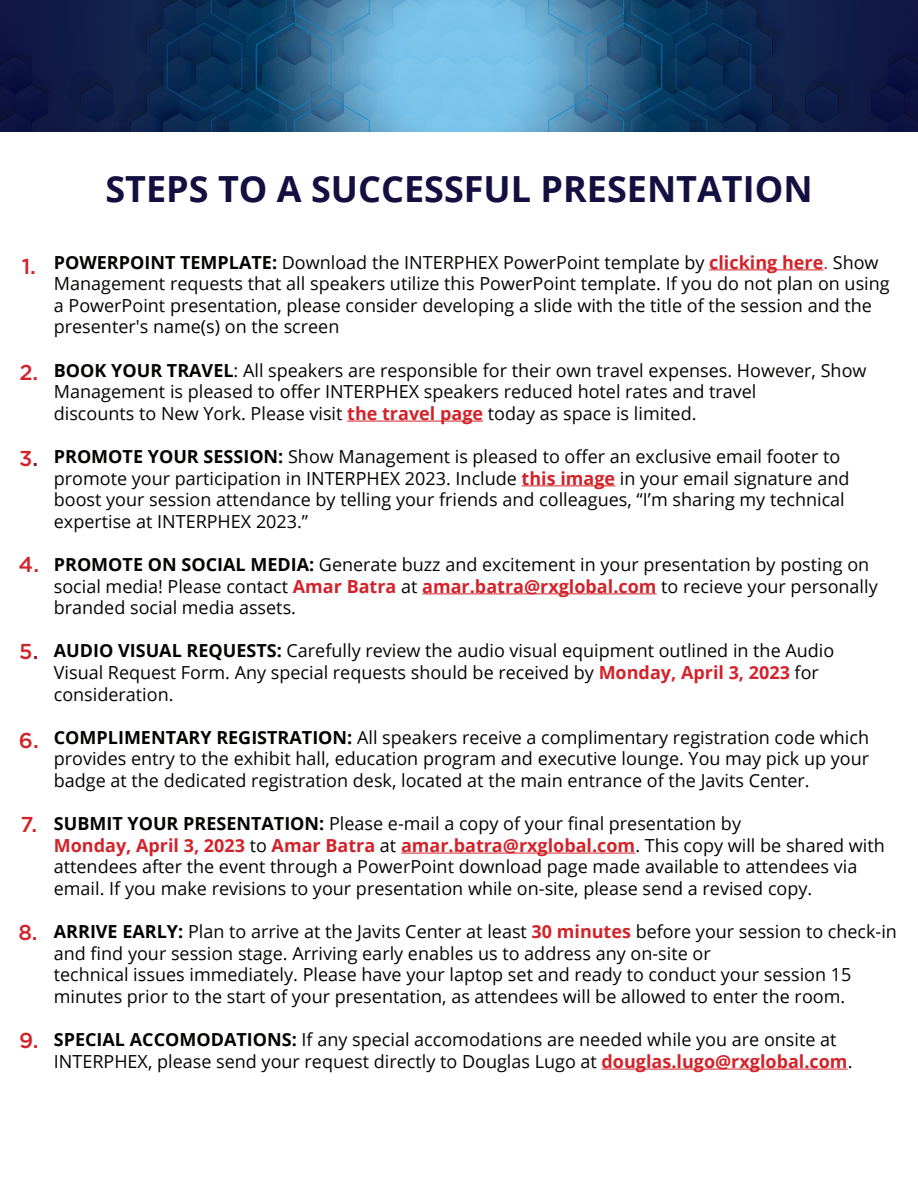
<style>
.page{position:relative;width:918px;height:1188px;background:#fff}
.page>*{position:absolute;margin:0;border:0;box-sizing:border-box;transform-origin:0 0}
.t1{font:700 36px "Open Sans";color:#131041}
.t2{font:500 21.6px "Gotham";color:#d2232a}
.t3{font:18px/21.6px "Open Sans";color:#040503}
.s1{color:#841519}
.s2{font-weight:700}
.s3{font-weight:700;color:#d2232a}
.s4{color:#d2232a}
</style>
<div class="page">
<img style="left:459px;top:0;width:459px;height:132px">
<img style="left:0;top:0;width:459px;height:132px">
<svg style="left:548px;top:0;width:204px;height:132px;background:#23547b"></svg>
<svg style="left:167px;top:0;width:203px;height:132px;background:#225279"></svg>
<hr style="left:709px;top:269px;width:114px;height:1px;background:#d2232a">
<hr style="left:347px;top:421px;width:136px;height:1px;background:#d2232a">
<hr style="left:522px;top:485px;width:93px;height:1px;background:#d2232a">
<hr style="left:422px;top:593px;width:235px;height:1px;background:#d2232a">
<hr style="left:401px;top:853px;width:234px;height:1px;background:#d2232a">
<hr style="left:602px;top:1069px;width:246px;height:1px;background:#d2232a">
<p class="t1" style="left:105px;top:163px;width:709px">STEPS TO A SUCCESSFUL PRESENTATION</p>
<p class="t2" style="left:22px;top:252px;width:16px">1.</p>
<p class="t2" style="left:19px;top:358px;width:21px">2.</p>
<p class="t2" style="left:19px;top:444px;width:21px">3<span class="s1">.</span></p>
<p class="t2" style="left:19px;top:550px;width:22px">4.</p>
<p class="t2" style="left:19px;top:637px;width:21px">5<span class="s1">.</span></p>
<p class="t2" style="left:19px;top:726px;width:21px">6.</p>
<p class="t2" style="left:21px;top:810px;width:18px">7.</p>
<p class="t2" style="left:18px;top:918px;width:21px">8.</p>
<p class="t2" style="left:19px;top:1026px;width:21px">9.</p>
<p class="t3" style="left:54px;top:251px;width:837px"><span class="s2">POWERPOINT TEMPLATE:</span> Download the INTERPHEX PowerPoint template by <span class="s3">clicking here</span><span class="s4">.</span> Show Management requests that all speakers utilize this PowerPoint template. If you do not plan on using a PowerPoint presentation, please consider developing a slide with the title of the session and the presenter's name(s) on the screen</p>
<p class="t3" style="left:54px;top:359px;width:814px"><span class="s2">BOOK YOUR TRAVEL</span>: All speakers are responsible for their own travel expenses. However, Show<br>Management is pleased to offer INTERPHEX speakers reduced hotel rates and travel<br>discounts to New York. Please visit <span class="s3">the travel page</span> today as space is limited.</p>
<p class="t3" style="left:54px;top:445px;width:797px"><span class="s2">PROMOTE YOUR SESSION:</span> Show Management is pleased to offer an exclusive email footer to promote your participation in INTERPHEX 2023. Include <span class="s3">this image</span> in your email signature and boost your session attendance by telling your friends and colleagues, “I’m sharing my technical expertise at INTERPHEX 2023.”</p>
<p class="t3" style="left:54px;top:553px;width:825px"><span class="s2">PROMOTE ON SOCIAL MEDIA:</span> Generate buzz and excitement in your presentation by posting on social media! Please contact <span class="s3">Amar Batra</span> at <span class="s3">amar.batra@rxglobal.com</span> to recieve your personally branded social media assets.</p>
<p class="t3" style="left:54px;top:640px;width:782px"><span class="s2">AUDIO VISUAL REQUESTS:</span> Carefully review the audio visual equipment outlined in the Audio<br>Visual Request Form. Any special requests should be received by <span class="s3">Monday, April 3, 2023</span> for consideration.</p>
<p class="t3" style="left:54px;top:726px;width:817px;text-align:justify"><span class="s2">COMPLIMENTARY REGISTRATION:</span> All speakers receive a complimentary registration code which provides entry to the exhibit hall, education program and executive lounge. You may pick up your badge at the dedicated registration desk, located at the main entrance of the Javits Center.</p>
<p class="t3" style="left:54px;top:812px;width:832px"><span class="s2">SUBMIT YOUR PRESENTATION:</span> Please e-mail a copy of your final presentation by<br><span class="s3">Monday, April 3, 2023</span> to <span class="s3">Amar Batra</span> at <span class="s3">amar.batra@rxglobal.com</span>. This copy will be shared with attendees after the event through a PowerPoint download page made available to attendees via email. If you make revisions to your presentation while on-site, please send a revised copy.</p>
<p class="t3" style="left:54px;top:920px;width:845px"><span class="s2">ARRIVE EARLY:</span> Plan to arrive at the Javits Center at least <span class="s3">30 minutes</span> before your session to check-in and find your session stage. Arriving early enables us to address any on-site or<br>technical issues immediately. Please have your laptop set and ready to conduct your session 15 minutes prior to the start of your presentation, as attendees will be allowed to enter the room.</p>
<p class="t3" style="left:54px;top:1028px;width:800px"><span class="s2">SPECIAL ACCOMODATIONS:</span> If any special accomodations are needed while you are onsite at<br>INTERPHEX, please send your request directly to Douglas Lugo at <span class="s3">douglas.lugo@rxglobal.com</span>.</p>
</div>
